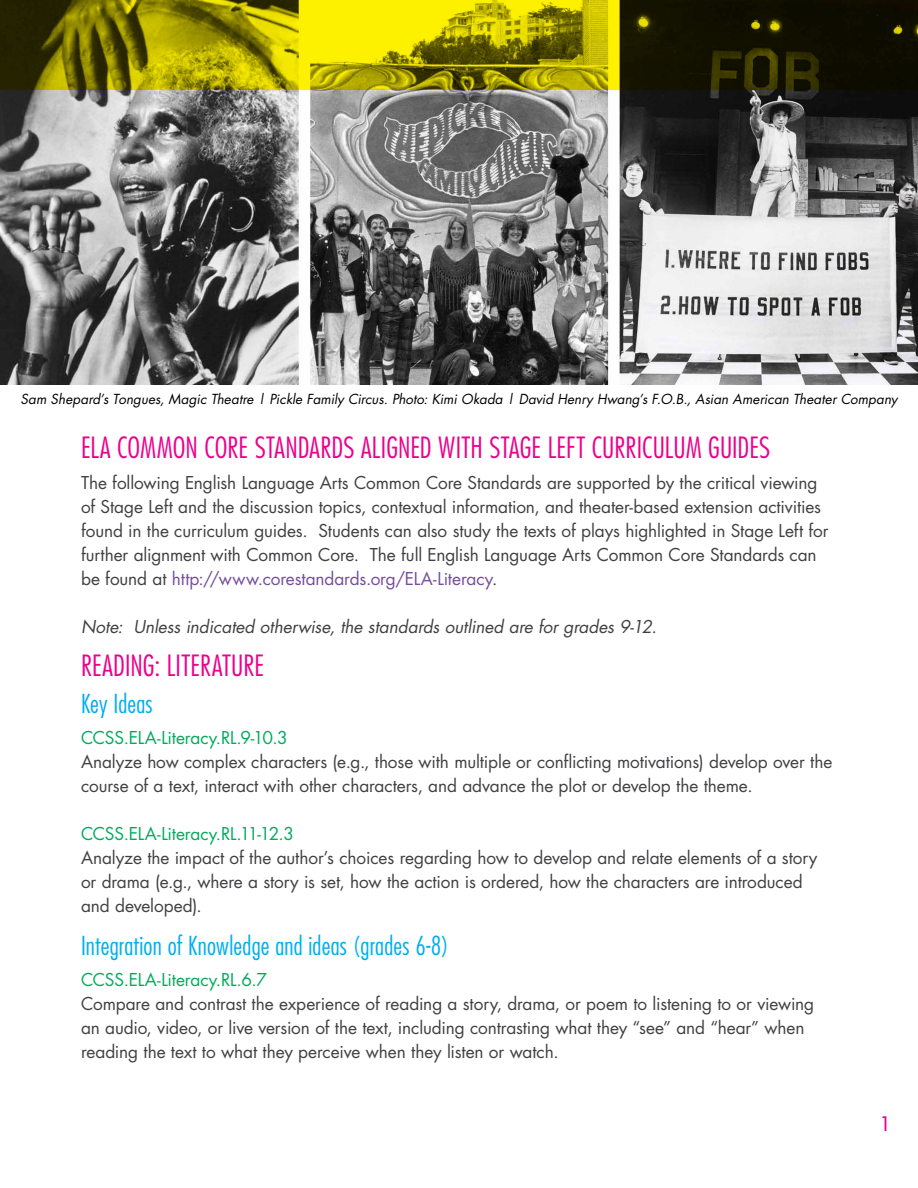
<style>
.page{position:relative;width:918px;height:1188px;background:#fff}
.page>*{position:absolute;margin:0;border:0;box-sizing:border-box;transform-origin:0 0}
.t1{font:300 condensed 28.5px "Futura";letter-spacing:.01em;color:#ec008c}
.t2{font:300 condensed 25.5px "Futura";letter-spacing:.01em;color:#00aeef}
.t3{font:19.5px "Futura";color:#ec008c}
.t4{font:17.25px/24px "Futura";letter-spacing:-.005em;color:#414042}
.t5{font:17.25px "Futura";letter-spacing:-.01em;color:#00ac5b}
.t6{font:italic 17.25px "Futura";letter-spacing:-.005em;color:#414042}
.t7{font:italic 13.5px "Futura";letter-spacing:.005em;color:#000}
.s1{color:#764d9f}
</style>
<div class="page">
<img style="left:0;top:89px;width:918px;height:295px">
<svg style="left:0;top:0;width:918px;height:89px;background:#746d00"></svg>
<p class="t7" style="left:21px;top:390px;width:879px">Sam Shepard’s Tongues, Magic Theatre | Pickle Family Circus. Photo: Kimi Okada | David Henry Hwang’s F.O.B., Asian American Theater Company</p>
<h1 class="t1" style="left:81px;top:430px;width:61px">ELA COMMON</h1>
<h1 class="t1" style="left:204px;top:430px;width:74px">CORE STANDARDS</h1>
<h1 class="t1" style="left:361px;top:430px;width:22px">ALIGNED</h1>
<h1 class="t1" style="left:438px;top:430px;width:74px">WITH STAGE</h1>
<h1 class="t1" style="left:548px;top:430px;width:67px">LEFT CURRICULUM</h1>
<h1 class="t1" style="left:708px;top:430px;width:23px">GUIDES</h1>
<p class="t4" style="left:81px;top:470px;width:749px">The following English Language Arts Common Core Standards are supported by the critical viewing of Stage Left and the discussion topics, contextual information, and theater-based extension activities found in the curriculum guides. Students can also study the texts of plays highlighted in Stage Left for further alignment with Common Core. The full English Language Arts Common Core Standards can be found at <span class="s1">http://www.corestandards.org/ELA-Literacy</span>.</p>
<p class="t6" style="left:81px;top:615px;width:577px">Note: Unless indicated otherwise, the standards outlined are for grades 9-12.</p>
<h1 class="t1" style="left:81px;top:648px;width:23px">READING</h1>
<h1 class="t1" style="left:154px;top:648px;width:32px">: LITERATURE</h1>
<h2 class="t2" style="left:81px;top:688px;width:73px">KEY IDEAS</h2>
<p class="t5" style="left:81px;top:726px;width:208px">CCSS.ELA-Literacy.RL.9-10.3</p>
<p class="t4" style="left:81px;top:749px;width:753px">Analyze how complex characters (e.g., those with multiple or conflicting motivations) develop over the course of a text, interact with other characters, and advance the plot or develop the theme.</p>
<p class="t5" style="left:81px;top:822px;width:215px">CCSS.ELA-Literacy.RL.11-12.3</p>
<p class="t4" style="left:81px;top:845px;width:738px">Analyze the impact of the author’s choices regarding how to develop and relate elements of a story or drama (e.g., where a story is set, how the action is ordered, how the characters are introduced and developed).</p>
<h2 class="t2" style="left:81px;top:930px;width:369px">INTEGRATION OF KNOWLEDGE AND IDEAS (GRADES 6-8)</h2>
<p class="t5" style="left:81px;top:968px;width:188px">CCSS.ELA-Literacy.RL.6.7</p>
<p class="t4" style="left:81px;top:991px;width:735px">Compare and contrast the experience of reading a story, drama, or poem to listening to or viewing an audio, video, or live version of the text, including contrasting what they “see” and “hear” when reading the text to what they perceive when they listen or watch.</p>
<p class="t3" style="left:880px;top:1112px;width:13px">1</p>
</div>
